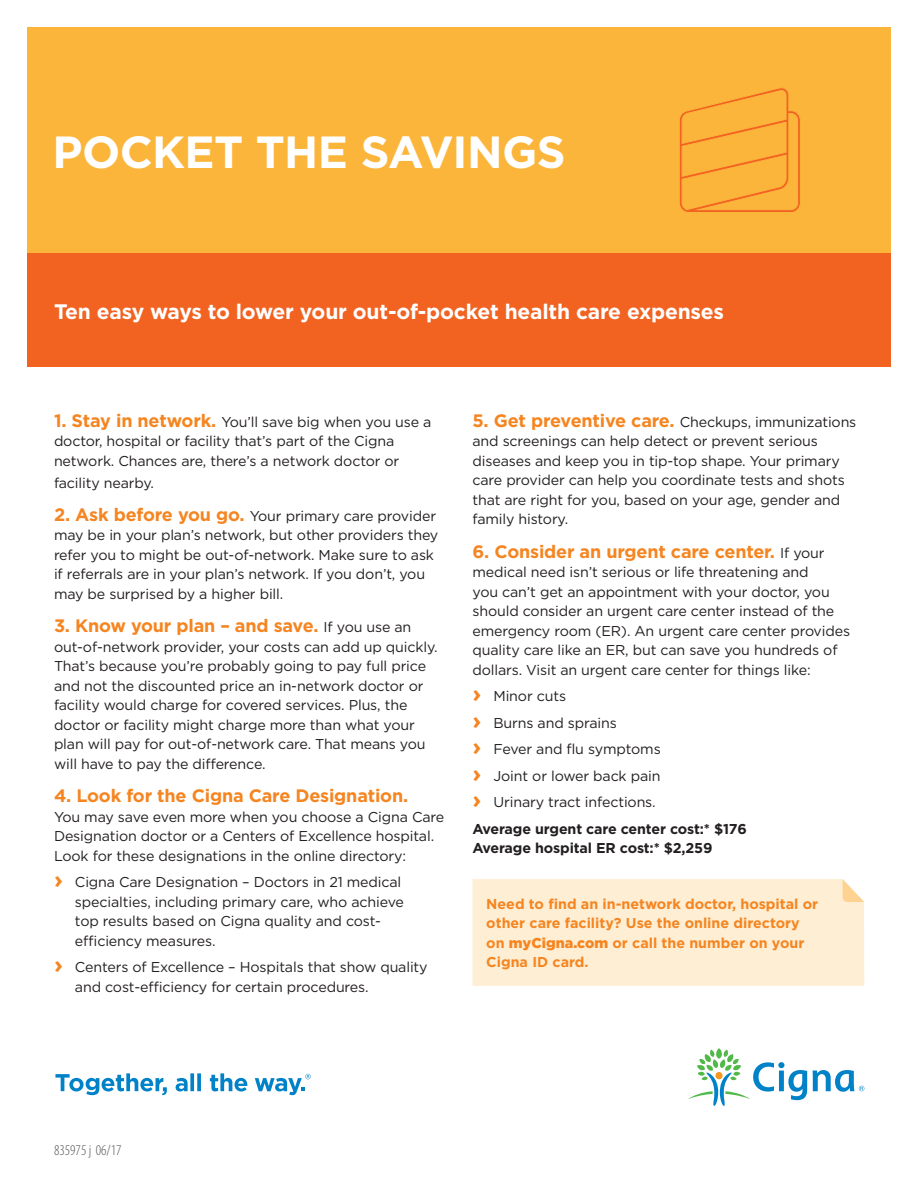
<style>
.page{position:relative;width:918px;height:1188px;background:#fff}
.page>*{position:absolute;margin:0;border:0;box-sizing:border-box;transform-origin:0 0}
.Small_headline_bold{font:700 45px "Gotham";letter-spacing:-.015em;color:#fff}
.Subheadline_bold_14{font:700 21px "Gotham";letter-spacing:-.01em;color:#fff}
.Subhead_body_bold_12{font:700 18px "Gotham";letter-spacing:-.01em;color:#f58520}
.Legal_copy_Cat{font:300 condensed 15px "Myriad Pro";color:#57585a}
.Subhead_body_bold_12-2{font:14.25px/19.5px "Gotham";letter-spacing:-.01em;color:#231f20}
.Bullet_copy_book_9_5{font:14.25px/19.5px "Gotham";letter-spacing:-.01em;color:#231f20}
.Sidebar_copy_medium{font:700 14.25px/19.5px "Gotham";color:#f58520}
.Subhead_body_bold_12-3{font:700 14.25px "Gotham";letter-spacing:-.01em;color:#231f20}
.s1{font-weight:700;font-size:18px;color:#f58520}
.s2{font-weight:400;font-size:14.25px;color:#231f20}
.s3{font-weight:700;font-size:24px;color:#f58520}
.s4{font-weight:900}
</style>
<div class="page">
<div style="left:27px;top:27px;width:864px;height:230px;background:#fcb53b"></div>
<div style="left:27px;top:254px;width:864px;height:113px;background:#f26221"></div>
<div style="left:473px;top:879px;width:391px;height:107px;background:#feeed4"></div>
<svg style="left:679px;top:88px;width:121px;height:124px"></svg>
<svg style="left:55px;top:1073px;width:112px;height:22px"></svg>
<svg style="left:176px;top:1073px;width:25px;height:18px"></svg>
<svg style="left:210px;top:1073px;width:37px;height:19px"></svg>
<svg style="left:255px;top:1074px;width:56px;height:21px"></svg>
<svg style="left:688px;top:1048px;width:176px;height:58px"></svg>
<p class="Small_headline_bold" style="left:52px;top:122px;width:515px">POCKET THE SAVINGS</p>
<p class="Subheadline_bold_14" style="left:54px;top:298px;width:672px">Ten easy ways to lower your out-of-pocket health care expenses</p>
<p class="Subhead_body_bold_12-2" style="left:54px;top:412px;width:379px"><span class="s1">1. Stay in network.</span> You’ll save big when you use a doctor, hospital or facility that’s part of the Cigna network. Chances are, there’s a network doctor or</p>
<p class="Subhead_body_bold_12-2" style="left:54px;top:472px;width:102px">facility nearby.</p>
<p class="Subhead_body_bold_12-2" style="left:54px;top:506px;width:386px"><span class="s1">2. Ask before you go.</span> Your primary care provider may be in your plan’s network, but other providers they refer you to might be out-of-network. Make sure to ask if referrals are in your plan’s network. If you don’t, you may be surprised by a higher bill.</p>
<p class="Subhead_body_bold_12" style="left:54px;top:614px;width:359px">3. Know your plan – and save. <span class="s2">If you use an</span></p>
<p class="Subhead_body_bold_12-2" style="left:54px;top:637px;width:385px">out-of-network provider, your costs can add up quickly.<br>That’s because you’re probably going to pay full price and not the discounted price an in-network doctor or facility would charge for covered services. Plus, the doctor or facility might charge more than what your plan will pay for out-of-network care. That means you will have to pay the difference.</p>
<p class="Subhead_body_bold_12" style="left:54px;top:784px;width:356px">4. Look for the Cigna Care Designation.</p>
<p class="Subhead_body_bold_12-2" style="left:54px;top:807px;width:392px">You may save even more when you choose a Cigna Care<br>Designation doctor or a Centers of Excellence hospital.<br>Look for these designations in the online directory:</p>
<p class="Bullet_copy_book_9_5" style="left:75px;top:872px;width:330px;text-indent:-21px"><span class="s3">›</span> Cigna Care Designation – Doctors in 21 medical specialties, including primary care, who achieve top results based on Cigna quality and cost&shy;efficiency measures.</p>
<p class="Bullet_copy_book_9_5" style="left:75px;top:957px;width:354px;text-indent:-21px"><span class="s3">›</span> Centers of Excellence – Hospitals that show quality and cost-efficiency for certain procedures.</p>
<p class="Subhead_body_bold_12-2" style="left:472px;top:412px;width:385px"><span class="s1">5. Get preventive care.</span> Checkups, immunizations and screenings can help detect or prevent serious diseases and keep you in tip-top shape. Your primary care provider can help you coordinate tests and shots that are right for you, based on your age, gender and family history.</p>
<p class="Subhead_body_bold_12" style="left:472px;top:540px;width:354px">6. Consider an urgent care center. <span class="s2">If your</span></p>
<p class="Subhead_body_bold_12-2" style="left:472px;top:562px;width:379px">medical need isn’t serious or life threatening and<br>you can’t get an appointment with your doctor, you should consider an urgent care center instead of the emergency room (ER). An urgent care center provides quality care like an ER, but can save you hundreds of dollars. Visit an urgent care center for things like:</p>
<p class="Bullet_copy_book_9_5" style="left:472px;top:686px;width:95px"><span class="s3">›</span> Minor cuts</p>
<p class="Bullet_copy_book_9_5" style="left:472px;top:713px;width:146px"><span class="s3">›</span> Burns and sprains</p>
<p class="Bullet_copy_book_9_5" style="left:472px;top:739px;width:190px"><span class="s3">›</span> Fever and flu symptoms</p>
<p class="Bullet_copy_book_9_5" style="left:472px;top:766px;width:190px"><span class="s3">›</span> Joint or lower back pain</p>
<p class="Bullet_copy_book_9_5" style="left:472px;top:792px;width:185px"><span class="s3">›</span> Urinary tract infections.</p>
<p class="Subhead_body_bold_12-3" style="left:472px;top:819px;width:276px">Average urgent care center cost:* $176</p>
<p class="Subhead_body_bold_12-3" style="left:472px;top:839px;width:241px">Average hospital ER cost:* $2,259</p>
<p class="Sidebar_copy_medium" style="left:486px;top:894px;width:333px">Need to find an in-network doctor, hospital or other care facility? Use the online directory on <span class="s4">myCigna.com</span> or call the number on your Cigna ID card.</p>
<p class="Legal_copy_Cat" style="left:54px;top:1143px;width:69px">835975 j 06/17</p>
</div>
